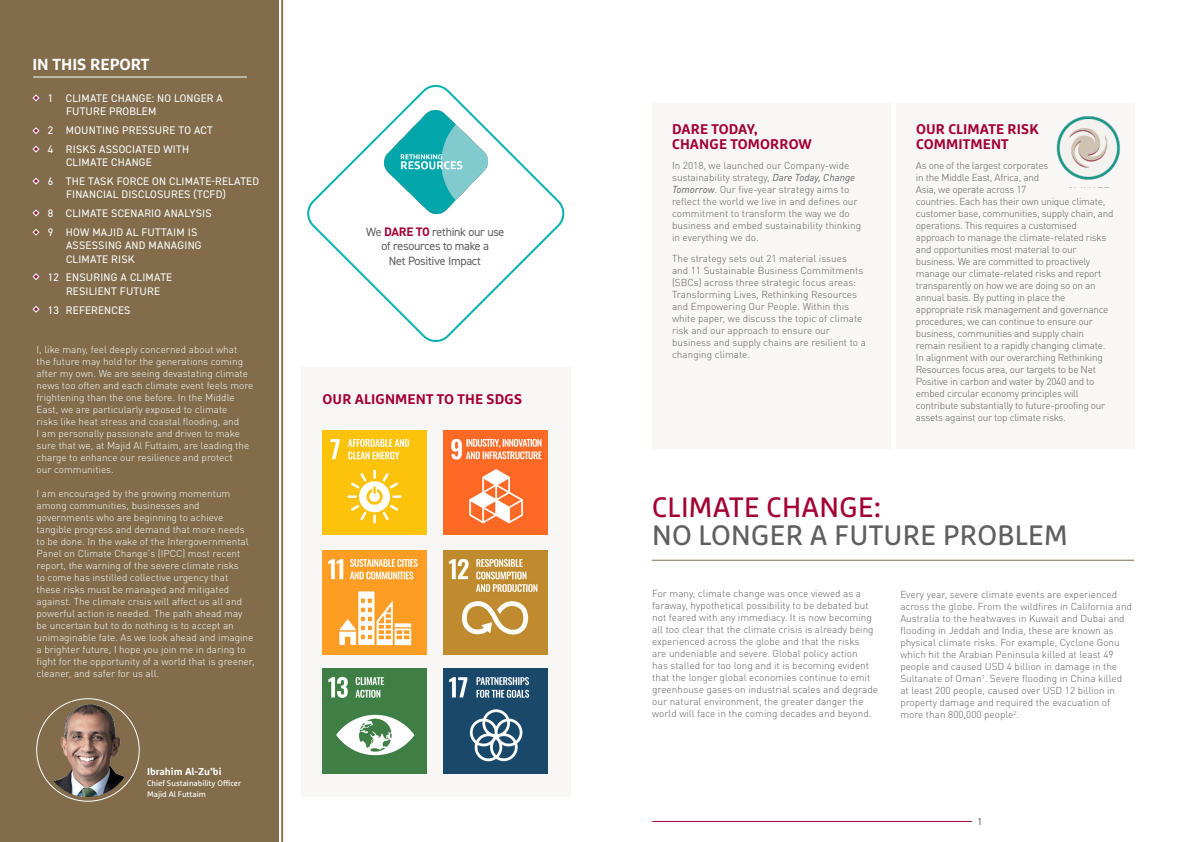
<style>
.page{position:relative;width:1191px;height:842px;background:#fff}
.page>*{position:absolute;margin:0;border:0;box-sizing:border-box;transform-origin:0 0}
.MAF_Section_Subtitle{font:28px/28px "Marselis Pro";letter-spacing:.01em;color:#5f5f62}
.MAF_Body_Text{font:700 16px "Marselis Pro";color:#fff}
.MAF_Subtittle_2__BOL{font:700 14px/15px "Marselis Pro";letter-spacing:.01em;color:#a40133}
.MAF_Body_Text-2{font:700 14px "Marselis Pro";letter-spacing:.01em;color:#a40133}
.Introduction{font:12px/14.4px "DIN2014";letter-spacing:-.025em;color:#5f5f62;text-align:center}
.Contents_Numbered{font:11px/13.2px "DIN2014";letter-spacing:.02em;color:#fff}
.MAF_Body_Text-3{font:300 10px/12px "DINOT";color:#5f5f62}
.MAF_Body_Text-4{font:300 10px/12px "DINOT";color:#fff}
.Body_Text{font:300 10px/12px "DINOT";letter-spacing:-.025em;color:#5f5f62}
.Sign_off{font:700 10px "Marselis Pro";color:#fff}
.MAF_Body_Text-5{font:10px "DIN2014";color:#5f5f62}
.Sign_off-2{font:8px/11px "Marselis Pro";color:#fff}
.s1{font-family:"DINOT";font-weight:700;color:#a40133}
.s2{font-weight:400;font-style:italic}
.s3{color:#a40133}
</style>
<div class="page">
<hr style="left:652px;top:821px;width:319px;height:1px;background:#a40133">
<div style="left:0;top:0;width:279px;height:842px;background:#826c4b"></div>
<hr style="left:33px;top:77px;width:214px;height:1px;background:#fff">
<svg style="left:32px;top:94px;width:8px;height:7px"></svg>
<img style="left:42px;top:703px;width:91px;height:94px">
<div style="left:652px;top:103px;width:238px;height:345px;background:#f8f7f6"></div>
<div style="left:896px;top:103px;width:238px;height:345px;background:#f8f7f6"></div>
<hr style="left:281px;top:0;width:2px;height:842px;background:#8d734a">
<svg style="left:32px;top:127px;width:8px;height:7px"></svg>
<svg style="left:32px;top:146px;width:8px;height:7px"></svg>
<svg style="left:32px;top:178px;width:8px;height:7px"></svg>
<svg style="left:32px;top:209px;width:8px;height:7px"></svg>
<svg style="left:32px;top:229px;width:8px;height:7px"></svg>
<svg style="left:32px;top:273px;width:8px;height:7px"></svg>
<svg style="left:32px;top:306px;width:8px;height:7px"></svg>
<hr style="left:652px;top:560px;width:482px;height:1px;background:#826c4b">
<div style="left:301px;top:368px;width:269px;height:429px;background:#f8f7f6"></div>
<img style="left:322px;top:430px;width:105px;height:104px">
<img style="left:443px;top:551px;width:104px;height:104px">
<img style="left:322px;top:669px;width:105px;height:104px">
<img style="left:443px;top:430px;width:104px;height:104px">
<img style="left:443px;top:669px;width:104px;height:104px">
<img style="left:322px;top:551px;width:105px;height:104px">
<img style="left:1056px;top:116px;width:64px;height:64px">
<svg style="left:307px;top:85px;width:258px;height:257px"></svg>
<img style="left:384px;top:110px;width:103px;height:103px">
<p class="MAF_Body_Text" style="left:32px;top:55px;width:118px">IN THIS REPORT</p>
<p class="Contents_Numbered" style="left:66px;top:92px;width:158px;text-indent:-18px">1 CLIMATE CHANGE: NO LONGER A<br>FUTURE PROBLEM</p>
<p class="Contents_Numbered" style="left:48px;top:124px;width:166px">2 MOUNTING PRESSURE TO ACT</p>
<p class="Contents_Numbered" style="left:66px;top:143px;width:125px;text-indent:-18px">4 RISKS ASSOCIATED WITH<br>CLIMATE CHANGE</p>
<p class="Contents_Numbered" style="left:66px;top:175px;width:195px;text-indent:-18px">6 THE TASK FORCE ON CLIMATE-RELATED<br>FINANCIAL DISCLOSURES (TCFD)</p>
<p class="Contents_Numbered" style="left:48px;top:207px;width:165px">8 CLIMATE SCENARIO ANALYSIS</p>
<p class="Contents_Numbered" style="left:66px;top:226px;width:137px;text-indent:-18px">9 HOW MAJID AL FUTTAIM IS<br>ASSESSING AND MANAGING<br>CLIMATE RISK</p>
<p class="Contents_Numbered" style="left:48px;top:271px;width:126px;text-align:center">12 ENSURING A CLIMATE<br>RESILIENT FUTURE</p>
<p class="Contents_Numbered" style="left:48px;top:303px;width:84px">13 REFERENCES</p>
<p class="MAF_Body_Text-4" style="left:37px;top:343px;width:218px">I, like many, feel deeply concerned about what the future may hold for the generations coming after my own. We are seeing devastating climate news too often and each climate event feels more frightening than the one before. In the Middle East, we are particularly exposed to climate<br>risks like heat stress and coastal flooding, and<br>I am personally passionate and driven to make sure that we, at Majid Al Futtaim, are leading the charge to enhance our resilience and protect<br>our communities.</p>
<p class="MAF_Body_Text-4" style="left:37px;top:486px;width:220px">I am encouraged by the growing momentum among communities, businesses and governments who are beginning to achieve tangible progress and demand that more needs to be done. In the wake of the Intergovernmental Panel on Climate Change’s (IPCC) most recent report, the warning of the severe climate risks<br>to come has instilled collective urgency that these risks must be managed and mitigated against. The climate crisis will affect us all and powerful action is needed. The path ahead may be uncertain but to do nothing is to accept an unimaginable fate. As we look ahead and imagine a brighter future, I hope you join me in daring to fight for the opportunity of a world that is greener, cleaner, and safer for us all.</p>
<p class="Sign_off" style="left:147px;top:765px;width:76px">Ibrahim Al-Zu’bi</p>
<p class="Sign_off-2" style="left:147px;top:778px;width:95px">Chief Sustainability Officer<br>Majid Al Futtaim</p>
<p class="Introduction" style="left:366px;top:224px;width:140px">We <span class="s1">DARE TO</span> rethink our use of resources to make a<br>Net Positive Impact</p>
<p class="MAF_Body_Text-2" style="left:322px;top:390px;width:201px">OUR ALIGNMENT TO THE SDGS</p>
<p class="MAF_Subtittle_2__BOL" style="left:672px;top:121px;width:141px">DARE TODAY,<br>CHANGE TOMORROW</p>
<p class="MAF_Body_Text-3" style="left:672px;top:159px;width:190px">In 2018, we launched our Company-wide sustainability strategy, <span class="s2">Dare Today, Change Tomorrow</span>. Our five-year strategy aims to reflect the world we live in and defines our commitment to transform the way we do business and embed sustainability thinking in everything we do.</p>
<p class="MAF_Body_Text-3" style="left:672px;top:251px;width:195px">The strategy sets out 21 material issues<br>and 11 Sustainable Business Commitments (SBCs) across three strategic focus areas:<br>Transforming Lives, Rethinking Resources and Empowering Our People. Within this white paper, we discuss the topic of climate risk and our approach to ensure our business and supply chains are resilient to a changing climate.</p>
<p class="MAF_Subtittle_2__BOL" style="left:916px;top:121px;width:124px">OUR CLIMATE RISK<br>COMMITMENT</p>
<p class="Body_Text" style="left:916px;top:159px;width:199px">As one of the largest corporates<br>in the Middle East, Africa, and<br>Asia, we operate across 17<br>countries. Each has their own unique climate, customer base, communities, supply chain, and operations. This requires a customised approach to manage the climate-related risks and opportunities most material to our business. We are committed to proactively manage our climate-related risks and report transparently on how we are doing so on an annual basis. By putting in place the appropriate risk management and governance procedures, we can continue to ensure our business, communities and supply chain remain resilient to a rapidly changing climate.<br>In alignment with our overarching Rethinking Resources focus area, our targets to be Net Positive in carbon and water by 2040 and to embed circular economy principles will contribute substantially to future-proofing our assets against our top climate risks.</p>
<p class="MAF_Section_Subtitle" style="left:652px;top:493px;width:417px"><span class="s3">CLIMATE CHANGE:<br></span>NO LONGER A FUTURE PROBLEM</p>
<p class="MAF_Body_Text-3" style="left:652px;top:587px;width:227px">For many, climate change was once viewed as a faraway, hypothetical possibility to be debated but not feared with any immediacy. It is now becoming all too clear that the climate crisis is already being experienced across the globe and that the risks<br>are undeniable and severe. Global policy action<br>has stalled for too long and it is becoming evident that the longer global economies continue to emit greenhouse gases on industrial scales and degrade our natural environment, the greater danger the world will face in the coming decades and beyond.</p>
<p class="MAF_Body_Text-3" style="left:900px;top:588px;width:233px">Every year, severe climate events are experienced across the globe. From the wildfires in California and Australia to the heatwaves in Kuwait and Dubai and flooding in Jeddah and India, these are known as physical climate risks. For example, Cyclone Gonu which hit the Arabian Peninsula killed at least 49 people and caused USD 4 billion in damage in the Sultanate of Oman<sup>1</sup>. Severe flooding in China killed at least 200 people, caused over USD 12 billion in property damage and required the evacuation of more than 800,000 people<sup>2</sup>.</p>
<p class="MAF_Body_Text-5" style="left:977px;top:816px;width:6px">1</p>
</div>
